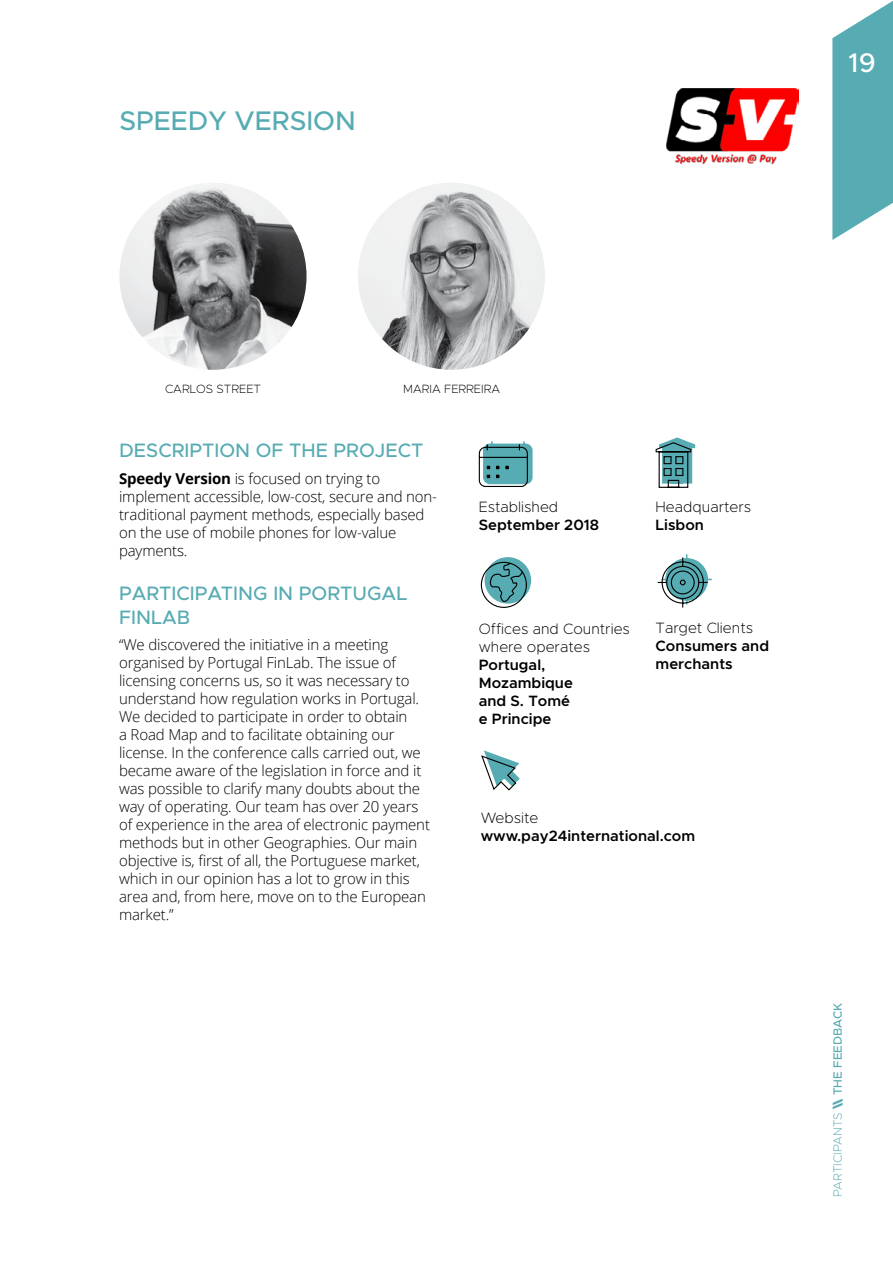
<style>
.page{position:relative;width:893px;height:1263px;background:#fff}
.page>*{position:absolute;margin:0;border:0;box-sizing:border-box;transform-origin:0 0}
.t1{font:500 27px "Metropolis";color:#57abb2}
.t2{font:500 27px "Metropolis";color:#fff}
.t3{font:500 19.5px/23.4px "Metropolis";color:#57abb2}
.t4{font:300 15px/18px "Open Sans";letter-spacing:-.01em;color:#000}
.t5{font:600 15px/18px "Metropolis";color:#000}
.t6{font:200 15px/18px "Metropolis";color:#000}
.t7{font:200 12px "Metropolis";color:#57abb2}
.t8{font:200 12px "Metropolis";color:#000}
.s1{font-weight:700}
.s2{font-weight:900}
.s3{font-weight:500}
</style>
<div class="page">
<svg style="left:832px;top:1px;width:61px;height:239px"></svg>
<img style="left:119px;top:183px;width:188px;height:187px;border-radius:94px">
<img style="left:358px;top:183px;width:187px;height:187px;border-radius:94px">
<svg style="left:478px;top:441px;width:55px;height:46px;background:#6aa5aa"></svg>
<svg style="left:655px;top:437px;width:41px;height:51px"></svg>
<svg style="left:480px;top:557px;width:52px;height:51px"></svg>
<svg style="left:657px;top:554px;width:55px;height:54px"></svg>
<svg style="left:481px;top:750px;width:39px;height:41px"></svg>
<img style="left:667px;top:89px;width:131px;height:76px">
<h1 class="t1" style="left:119px;top:104px;width:238px">SPEEDY VERSION</h1>
<h1 class="t2" style="left:849px;top:46px;width:29px">19</h1>
<p class="t8" style="left:165px;top:381px;width:97px">CARLOS STREET</p>
<p class="t8" style="left:403px;top:381px;width:98px">MARIA FERREIRA</p>
<h2 class="t3" style="left:119px;top:439px;width:306px">DESCRIPTION OF THE PROJECT</h2>
<p class="t4" style="left:119px;top:469px;width:320px"><span class="s1">Speedy Version</span> is focused on trying to implement accessible, low-cost, secure and non&shy;traditional payment methods, especially based on the use of mobile phones for low-value payments.</p>
<h2 class="t3" style="left:119px;top:582px;width:290px">PARTICIPATING IN PORTUGAL<br>FINLAB</h2>
<p class="t4" style="left:119px;top:635px;width:312px">“We discovered the initiative in a meeting organised by Portugal FinLab. The issue of licensing concerns us, so it was necessary to understand how regulation works in Portugal.<br>We decided to participate in order to obtain<br>a Road Map and to facilitate obtaining our license. In the conference calls carried out, we became aware of the legislation in force and it was possible to clarify many doubts about the way of operating. Our team has over 20 years of experience in the area of electronic payment methods but in other Geographies. Our main objective is, first of all, the Portuguese market, which in our opinion has a lot to grow in this area and, from here, move on to the European market.”</p>
<p class="t6" style="left:479px;top:497px;width:81px">Established</p>
<p class="t5" style="left:479px;top:515px;width:122px">September 2018</p>
<p class="t6" style="left:656px;top:497px;width:97px">Headquarters</p>
<p class="t5" style="left:656px;top:515px;width:50px">Lisbon</p>
<p class="t6" style="left:479px;top:620px;width:153px">Offices and Countries where operates</p>
<p class="t5" style="left:479px;top:656px;width:96px">Portugal,<br>Mozambique and S. Tomé e Principe</p>
<p class="t6" style="left:656px;top:619px;width:99px">Target Clients</p>
<p class="t5" style="left:656px;top:637px;width:115px">Consumers and merchants</p>
<p class="t6" style="left:481px;top:809px;width:59px">Website</p>
<p class="t5" style="left:481px;top:827px;width:216px">www.pay24international.com</p>
<p class="t7" style="left:830px;top:1197px;width:196px;rotate:-90deg">PARTICIPANTS <span class="s2">\\</span> <span class="s3">THE FEEDBACK</span></p>
</div>
